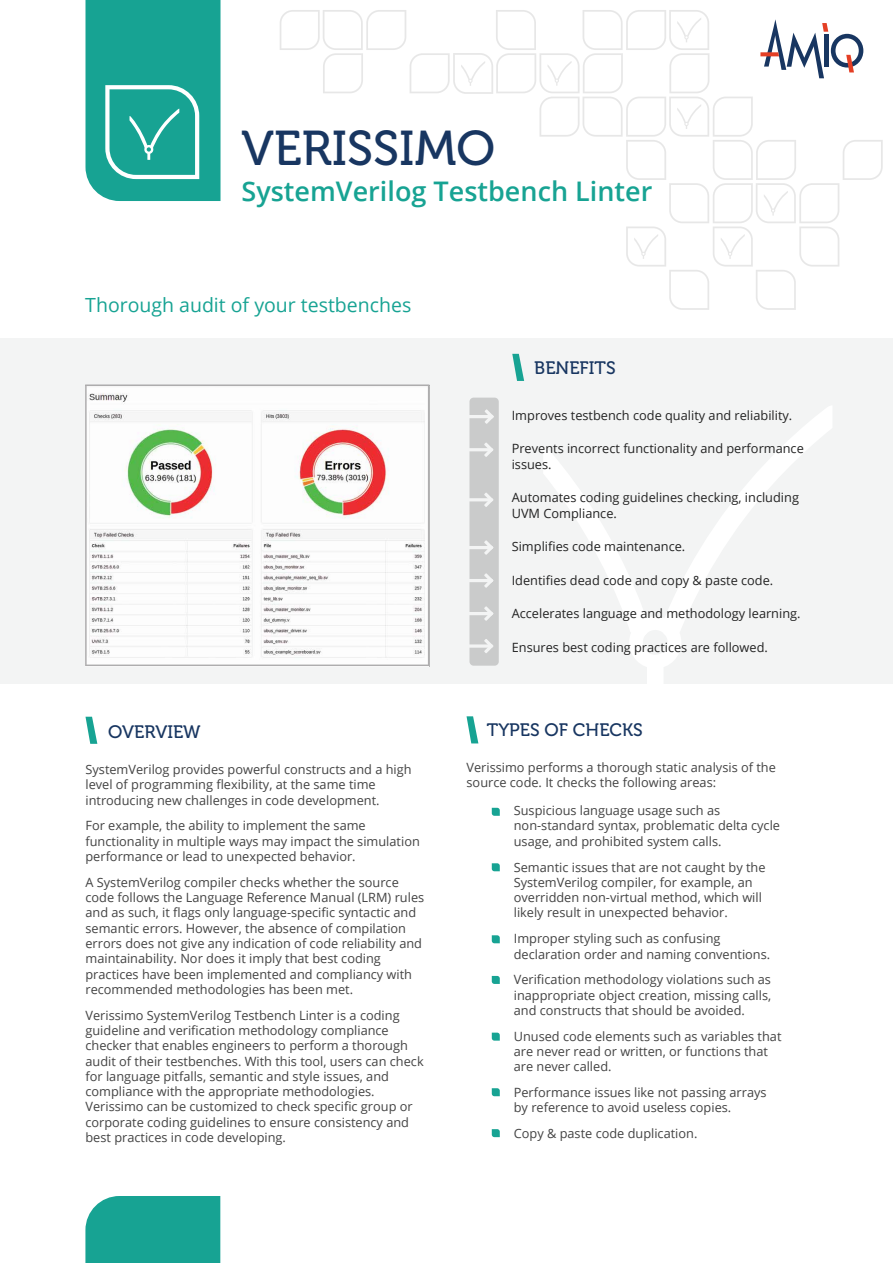
<style>
.page{position:relative;width:893px;height:1263px;background:#fff}
.page>*{position:absolute;margin:0;border:0;box-sizing:border-box;transform-origin:0 0}
.t1{font:48.75px "Museo 500";color:#183661}
.t2{font:600 27px "Open Sans";color:#17a393}
.t3{font:19.5px "Open Sans";color:#17a393}
.t4{font:18px "Museo 500";color:#183661}
.t5{font:12.75px/15.3px "Open Sans";color:#434343}
.t6{font:12.75px/15.3px "Open Sans";color:#232323}
</style>
<div class="page">
<div style="left:0;top:338px;width:893px;height:346px;background:#f3f4f4"></div>
<div style="left:647px;top:657px;width:17px;height:46px;background:#fff;border-radius:8px"></div>
<svg style="left:544px;top:406px;width:288px;height:260px"></svg>
<svg style="left:512px;top:354px;width:12px;height:27px"></svg>
<div style="left:469px;top:398px;width:30px;height:268px;background:#cacbcb;border-radius:4px"></div>
<hr style="left:464px;top:415px;width:29px;height:3px;background:#f3f4f4;border-radius:2px">
<svg style="left:485px;top:409px;width:9px;height:15px"></svg>
<hr style="left:463px;top:546px;width:30px;height:3px;background:#f3f4f4;border-radius:2px">
<svg style="left:484px;top:540px;width:8px;height:15px"></svg>
<hr style="left:463px;top:498px;width:30px;height:3px;background:#f3f4f4;border-radius:2px">
<svg style="left:484px;top:493px;width:9px;height:14px"></svg>
<hr style="left:463px;top:448px;width:30px;height:3px;background:#f3f4f4;border-radius:2px">
<svg style="left:484px;top:442px;width:9px;height:15px"></svg>
<svg style="left:463px;top:644px;width:30px;height:4px"></svg>
<svg style="left:484px;top:639px;width:9px;height:14px"></svg>
<hr style="left:463px;top:612px;width:30px;height:3px;background:#f3f4f4;border-radius:2px">
<svg style="left:484px;top:606px;width:8px;height:15px"></svg>
<hr style="left:463px;top:579px;width:30px;height:3px;background:#f3f4f4;border-radius:2px">
<svg style="left:484px;top:573px;width:8px;height:15px"></svg>
<svg style="left:85px;top:717px;width:12px;height:27px"></svg>
<svg style="left:466px;top:716px;width:12px;height:27px"></svg>
<svg style="left:492px;top:808px;width:8px;height:8px"></svg>
<svg style="left:492px;top:863px;width:8px;height:8px"></svg>
<svg style="left:492px;top:935px;width:8px;height:8px"></svg>
<svg style="left:492px;top:976px;width:8px;height:8px"></svg>
<svg style="left:492px;top:1033px;width:8px;height:8px"></svg>
<svg style="left:492px;top:1088px;width:8px;height:8px"></svg>
<svg style="left:492px;top:1129px;width:8px;height:8px"></svg>
<svg style="left:85px;top:384px;width:344px;height:282px;fill:#fcfcfc"></svg>
<div style="left:85px;top:1196px;width:135px;height:67px;background:#17a393"></div>
<svg style="left:85px;top:0;width:135px;height:201px"></svg>
<svg style="left:280px;top:10px;width:603px;height:300px"></svg>
<h1 class="t1" style="left:241px;top:122px;width:255px">VERISSIMO</h1>
<h2 class="t2" style="left:241px;top:173px;width:412px">SystemVerilog Testbench Linter</h2>
<h3 class="t3" style="left:85px;top:292px;width:328px">Thorough audit of your testbenches</h3>
<h3 class="t4" style="left:108px;top:722px;width:94px">OVERVIEW</h3>
<p class="t5" style="left:85px;top:761px;width:328px">SystemVerilog provides powerful constructs and a high level of programming flexibility, at the same time introducing new challenges in code development.</p>
<p class="t5" style="left:85px;top:818px;width:336px">For example, the ability to implement the same functionality in multiple ways may impact the simulation performance or lead to unexpected behavior.</p>
<p class="t5" style="left:85px;top:874px;width:340px">A SystemVerilog compiler checks whether the source code follows the Language Reference Manual (LRM) rules and as such, it flags only language-specific syntactic and semantic errors. However, the absence of compilation errors does not give any indication of code reliability and maintainability. Nor does it imply that best coding practices have been implemented and compliancy with recommended methodologies has been met.</p>
<p class="t5" style="left:85px;top:1007px;width:340px">Verissimo SystemVerilog Testbench Linter is a coding guideline and verification methodology compliance checker that enables engineers to perform a thorough audit of their testbenches. With this tool, users can check for language pitfalls, semantic and style issues, and compliance with the appropriate methodologies.<br>Verissimo can be customized to check specific group or corporate coding guidelines to ensure consistency and best practices in code developing.</p>
<h3 class="t4" style="left:534px;top:358px;width:83px">BENEFITS</h3>
<p class="t6" style="left:512px;top:407px;width:282px">Improves testbench code quality and reliability.</p>
<p class="t6" style="left:512px;top:441px;width:294px">Prevents incorrect functionality and performance issues.</p>
<p class="t6" style="left:512px;top:490px;width:289px">Automates coding guidelines checking, including<br>UVM Compliance.</p>
<p class="t6" style="left:512px;top:538px;width:175px">Simplifies code maintenance.</p>
<p class="t6" style="left:512px;top:572px;width:263px">Identifies dead code and copy &amp; paste code.</p>
<p class="t6" style="left:512px;top:606px;width:290px">Accelerates language and methodology learning.</p>
<p class="t6" style="left:512px;top:639px;width:258px">Ensures best coding practices are followed.</p>
<h3 class="t4" style="left:487px;top:720px;width:157px">TYPES OF CHECKS</h3>
<p class="t5" style="left:467px;top:759px;width:311px">Verissimo performs a thorough static analysis of the source code. It checks the following areas:</p>
<p class="t5" style="left:514px;top:802px;width:268px">Suspicious language usage such as non-standard syntax, problematic delta cycle usage, and prohibited system calls.</p>
<p class="t5" style="left:514px;top:859px;width:253px">Semantic issues that are not caught by the SystemVerilog compiler, for example, an overridden non-virtual method, which will likely result in unexpected behavior.</p>
<p class="t5" style="left:514px;top:930px;width:258px">Improper styling such as confusing declaration order and naming conventions.</p>
<p class="t5" style="left:514px;top:972px;width:259px;text-align:justify">Verification methodology violations such as inappropriate object creation, missing calls, and constructs that should be avoided.</p>
<p class="t5" style="left:514px;top:1028px;width:269px">Unused code elements such as variables that are never read or written, or functions that are never called.</p>
<p class="t5" style="left:514px;top:1084px;width:254px">Performance issues like not passing arrays by reference to avoid useless copies.</p>
<p class="t5" style="left:514px;top:1126px;width:185px">Copy &amp; paste code duplication.</p>
</div>
